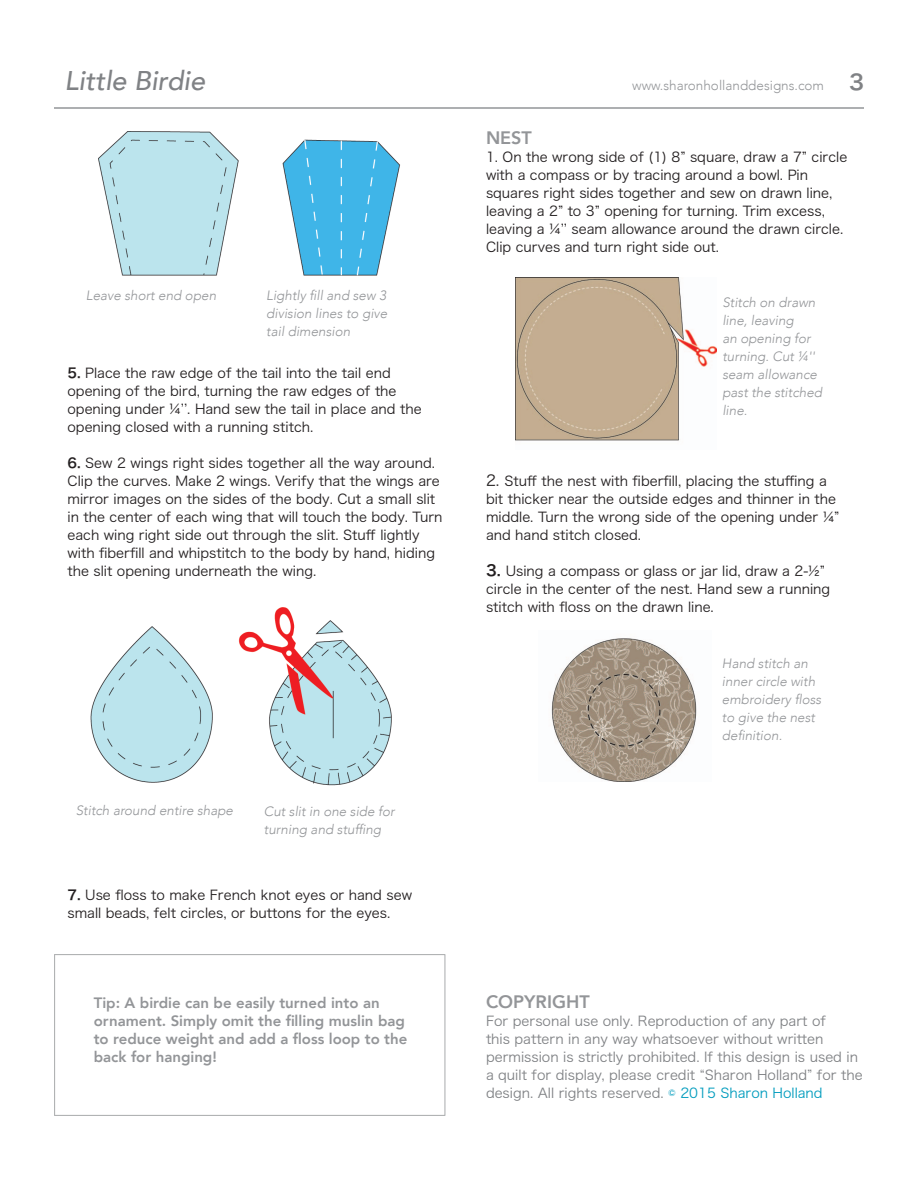
<style>
.page{position:relative;width:918px;height:1188px;background:#fff}
.page>*{position:absolute;margin:0;border:0;box-sizing:border-box;transform-origin:0 0}
.t1{font:italic 500 27px "Avenir";color:#808285}
.Subtitle{font:800 18px "Avenir";color:#939598}
.Subtitle-2{font:800 15px/18px "Avenir";color:#939598}
.t2{font:13.5px/18px "Hira Kaku Pro W3";color:#231f20}
.strip-in{font:italic 300 13.5px/18px "Avenir";color:#939598}
.t3{font:13.5px/18px "Hira Kaku Pro W3";color:#808285}
.t4{font:300 13.5px "Avenir";color:#939598}
.s1{font-family:"Hira Kaku Pro W6";font-weight:400;font-size:21px;color:#808285}
.s2{font-family:"Hira Kaku Pro W6"}
.s3{font-size:15px}
.s4{font-family:"Hira Kaku Pro W6";font-size:15px}
.s5{color:#049dbe}
</style>
<div class="page">
<hr style="left:54px;top:107px;width:810px;height:2px;background:#939598">
<img style="left:90px;top:626px;width:123px;height:157px">
<img style="left:238px;top:607px;width:154px;height:179px">
<img style="left:98px;top:132px;width:302px;height:144px">
<img style="left:516px;top:278px;width:200px;height:163px">
<img style="left:551px;top:638px;width:146px;height:144px">
<div style="left:54px;top:954px;width:392px;height:162px;border:1px solid #808285"></div>
<h1 class="t1" style="left:65px;top:65px;width:142px">Little Birdie</h1>
<p class="t4" style="left:632px;top:77px;width:233px">www.sharonhollanddesigns.com <span class="s1">3</span></p>
<p class="Subtitle" style="left:486px;top:124px;width:47px">NEST</p>
<p class="t2" style="left:486px;top:147px;width:363px">1. On the wrong side of (1) 8” square, draw a 7” circle with a compass or by tracing around a bowl. Pin squares right sides together and sew on drawn line, leaving a 2” to 3” opening for turning. Trim excess, leaving a ¼’’ seam allowance around the drawn circle.<br>Clip curves and turn right side out.</p>
<p class="strip-in" style="left:86px;top:287px;width:132px">Leave short end open</p>
<p class="strip-in" style="left:266px;top:287px;width:123px;text-align:justify">Lightly fill and sew 3 division lines to give tail dimension</p>
<p class="strip-in" style="left:722px;top:293px;width:101px">Stitch on drawn line, leaving<br>an opening for turning. Cut ¼'' seam allowance past the stitched line.</p>
<p class="t2" style="left:68px;top:363px;width:356px"><span class="s2">5.</span> Place the raw edge of the tail into the tail end opening of the bird, turning the raw edges of the opening under ¼’’. Hand sew the tail in place and the opening closed with a running stitch.</p>
<p class="t2" style="left:68px;top:453px;width:377px"><span class="s2">6.</span> Sew 2 wings right sides together all the way around.<br>Clip the curves. Make 2 wings. Verify that the wings are mirror images on the sides of the body. Cut a small slit in the center of each wing that will touch the body. Turn each wing right side out through the slit. Stuff lightly with fiberfill and whipstitch to the body by hand, hiding the slit opening underneath the wing.</p>
<p class="t2" style="left:486px;top:471px;width:355px"><span class="s3">2.</span> Stuff the nest with fiberfill, placing the stuffing a bit thicker near the outside edges and thinner in the middle. Turn the wrong side of the opening under ¼” and hand stitch closed.</p>
<p class="t2" style="left:486px;top:561px;width:346px"><span class="s4">3.</span> Using a compass or glass or jar lid, draw a 2-½” circle in the center of the nest. Hand sew a running stitch with floss on the drawn line.</p>
<p class="strip-in" style="left:76px;top:801px;width:159px">Stitch around entire shape</p>
<p class="strip-in" style="left:264px;top:802px;width:132px">Cut slit in one side for</p>
<p class="strip-in" style="left:264px;top:820px;width:119px">turning and stuffing</p>
<p class="t2" style="left:68px;top:885px;width:346px"><span class="s2">7.</span> Use floss to make French knot eyes or hand sew small beads, felt circles, or buttons for the eyes.</p>
<p class="strip-in" style="left:722px;top:654px;width:101px">Hand stitch an inner circle with embroidery floss to give the nest definition.</p>
<p class="Subtitle-2" style="left:94px;top:994px;width:315px">Tip: A birdie can be easily turned into an ornament. Simply omit the filling muslin bag to reduce weight and add a floss loop to the back for hanging!</p>
<p class="Subtitle" style="left:486px;top:988px;width:105px">COPYRIGHT</p>
<p class="t3" style="left:486px;top:1011px;width:378px">For personal use only. Reproduction of any part of<br>this pattern in any way whatsoever without written permission is strictly prohibited. If this design is used in a quilt for display, please credit “Sharon Holland” for the design. All rights reserved. <span class="s5">© 2015 Sharon Holland</span></p>
</div>
